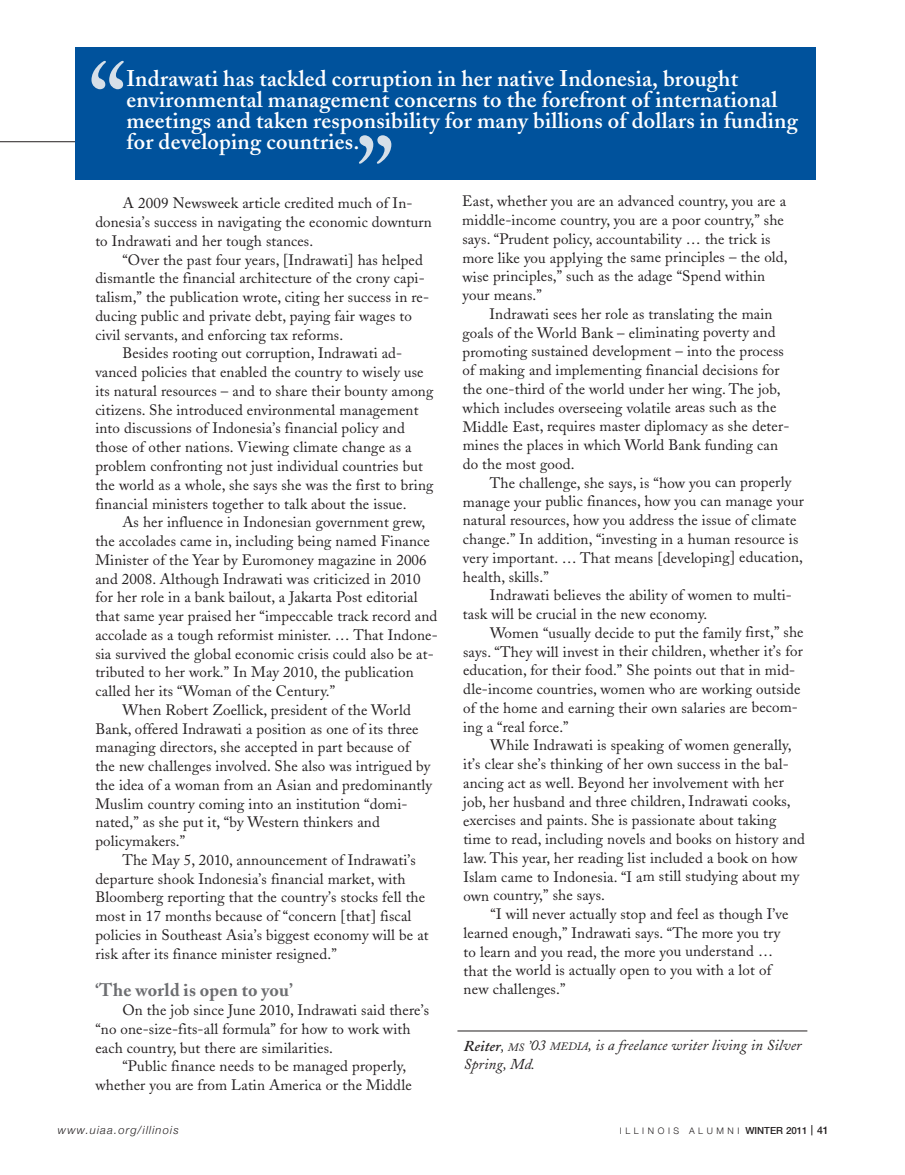
<style>
.page{position:relative;width:905px;height:1175px;background:#fff}
.page>*{position:absolute;margin:0;border:0;box-sizing:border-box;transform-origin:0 0}
.t1{font:108px "Adobe Caslon";color:#d6dfe8}
.t2{font:600 22.5px/21px "Adobe Caslon";letter-spacing:.01em;color:#fff}
.t3{font:700 18px "Adobe Caslon";letter-spacing:.01em;color:#6d6e71}
.t4{font:15px/18.8px "Adobe Caslon";letter-spacing:.01em;color:#231f20}
.t5{font:italic 15px/19px "Adobe Caslon";letter-spacing:.01em;color:#231f20}
.t6{font:italic 300 11.25px "Helvetica Neue";letter-spacing:.1em;color:#231f20}
.t7{font:300 9px "Helvetica Neue";letter-spacing:.4em;color:#231f20}
.s1{font-weight:600}
.s2{font-size:11.25px}
.s3{font-weight:500;font-size:9.75px}
.s4{font-weight:500;font-size:10.5px}
</style>
<div class="page">
<hr style="left:0;top:141px;width:797px;height:1px;background:#231f20">
<div style="left:75px;top:47px;width:740px;height:132px;background:#00529c"></div>
<hr style="left:457px;top:1030px;width:350px;height:1px;background:#231f20">
<h1 class="t1" style="left:88px;top:39px;width:40px">“</h1>
<h2 class="t2" style="left:126px;top:68px;width:673px">Indrawati has tackled corruption in her native Indonesia, brought environmental management concerns to the forefront of international meetings and taken responsibility for many billions of dollars in funding</h2>
<h2 class="t2" style="left:126px;top:131px;width:234px">for developing countries.</h2>
<h1 class="t1" style="left:356px;top:113px;width:40px">”</h1>
<p class="t4" style="left:95px;top:194px;width:338px;text-indent:28px">A 2009 Newsweek article credited much of In&shy;donesia’s success in navigating the economic downturn to Indrawati and her tough stances.</p>
<p class="t4" style="left:122px;top:250px;width:302px">“Over the past four years, [Indrawati] has helped</p>
<p class="t4" style="left:95px;top:269px;width:331px">dismantle the financial architecture of the crony capi-</p>
<p class="t4" style="left:95px;top:288px;width:335px">talism,” the publication wrote, citing her success in re-</p>
<p class="t4" style="left:95px;top:307px;width:318px">ducing public and private debt, paying fair wages to</p>
<p class="t4" style="left:95px;top:325px;width:249px">civil servants, and enforcing tax reforms.</p>
<p class="t4" style="left:122px;top:344px;width:281px">Besides rooting out corruption, Indrawati ad-</p>
<p class="t4" style="left:95px;top:363px;width:330px">vanced policies that enabled the country to wisely use</p>
<p class="t4" style="left:95px;top:382px;width:339px">its natural resources – and to share their bounty among</p>
<p class="t4" style="left:95px;top:400px;width:324px">citizens. She introduced environmental management</p>
<p class="t4" style="left:95px;top:419px;width:311px">into discussions of Indonesia’s financial policy and</p>
<p class="t4" style="left:95px;top:438px;width:318px">those of other nations. Viewing climate change as a</p>
<p class="t4" style="left:95px;top:457px;width:329px">problem confronting not just individual countries but</p>
<p class="t4" style="left:95px;top:475px;width:339px">the world as a whole, she says she was the first to bring</p>
<p class="t4" style="left:95px;top:494px;width:313px">financial ministers together to talk about the issue.</p>
<p class="t4" style="left:122px;top:513px;width:304px">As her influence in Indonesian government grew,</p>
<p class="t4" style="left:95px;top:532px;width:336px">the accolades came in, including being named Finance</p>
<p class="t4" style="left:95px;top:550px;width:333px">Minister of the Year by Euromoney magazine in 2006</p>
<p class="t4" style="left:95px;top:569px;width:327px">and 2008. Although Indrawati was criticized in 2010</p>
<p class="t4" style="left:95px;top:588px;width:324px">for her role in a bank bailout, a Jakarta Post editorial</p>
<p class="t4" style="left:95px;top:607px;width:343px">that same year praised her “impeccable track record and</p>
<p class="t4" style="left:95px;top:625px;width:344px">accolade as a tough reformist minister. … That Indone-</p>
<p class="t4" style="left:95px;top:644px;width:340px">sia survived the global economic crisis could also be at-</p>
<p class="t4" style="left:95px;top:663px;width:320px">tributed to her work.” In May 2010, the publication</p>
<p class="t4" style="left:95px;top:682px;width:241px">called her its “Woman of the Century.”</p>
<p class="t4" style="left:122px;top:700px;width:290px">When Robert Zoellick, president of the World</p>
<p class="t4" style="left:95px;top:719px;width:325px">Bank, offered Indrawati a position as one of its three</p>
<p class="t4" style="left:95px;top:738px;width:316px">managing directors, she accepted in part because of</p>
<p class="t4" style="left:95px;top:757px;width:337px">the new challenges involved. She also was intrigued by</p>
<p class="t4" style="left:95px;top:775px;width:339px">the idea of a woman from an Asian and predominantly</p>
<p class="t4" style="left:95px;top:794px;width:314px">Muslim country coming into an institution “domi-</p>
<p class="t4" style="left:95px;top:813px;width:286px">nated,” as she put it, “by Western thinkers and</p>
<p class="t4" style="left:95px;top:832px;width:91px">policymakers.”</p>
<p class="t4" style="left:122px;top:850px;width:295px">The May 5, 2010, announcement of Indrawati’s</p>
<p class="t4" style="left:95px;top:869px;width:312px">departure shook Indonesia’s financial market, with</p>
<p class="t4" style="left:95px;top:888px;width:331px">Bloomberg reporting that the country’s stocks fell the</p>
<p class="t4" style="left:95px;top:907px;width:317px">most in 17 months because of “concern [that] fiscal</p>
<p class="t4" style="left:95px;top:925px;width:335px">policies in Southeast Asia’s biggest economy will be at</p>
<p class="t4" style="left:95px;top:944px;width:243px">risk after its finance minister resigned.”</p>
<p class="t3" style="left:95px;top:979px;width:199px">‘The world is open to you’</p>
<p class="t4" style="left:122px;top:1000px;width:308px">On the job since June 2010, Indrawati said there’s</p>
<p class="t4" style="left:95px;top:1019px;width:317px">“no one-size-fits-all formula” for how to work with</p>
<p class="t4" style="left:95px;top:1038px;width:239px">each country, but there are similarities.</p>
<p class="t4" style="left:122px;top:1057px;width:285px">“Public finance needs to be managed properly,</p>
<p class="t4" style="left:95px;top:1075px;width:318px">whether you are from Latin America or the Middle</p>
<p class="t4" style="left:462px;top:192px;width:327px">East, whether you are an advanced country, you are a middle-income country, you are a poor country,” she says. “Prudent policy, accountability … the trick is more like you applying the same principles – the old, wise principles,” such as the adage “Spend within your means.”</p>
<p class="t4" style="left:462px;top:304px;width:328px;text-indent:27px">Indrawati sees her role as translating the main goals of the World Bank – eliminating poverty and promoting sustained development – into the process of making and implementing financial decisions for the one-third of the world under her wing. The job, which includes overseeing volatile areas such as the Middle East, requires master diplomacy as she deter&shy;mines the places in which World Bank funding can do the most good.</p>
<p class="t4" style="left:463px;top:473px;width:342px;text-indent:27px">The challenge, she says, is “how you can properly manage your public finances, how you can manage your natural resources, how you address the issue of climate change.” In addition, “investing in a human resource is very important. … That means [developing] education, health, skills.”</p>
<p class="t4" style="left:463px;top:586px;width:330px;text-indent:27px">Indrawati believes the ability of women to multi&shy;task will be crucial in the new economy.</p>
<p class="t4" style="left:463px;top:623px;width:342px;text-indent:27px">Women “usually decide to put the family first,” she says. “They will invest in their children, whether it’s for education, for their food.” She points out that in mid&shy;dle-income countries, women who are working outside of the home and earning their own salaries are becom&shy;ing a “real force.”</p>
<p class="t4" style="left:463px;top:736px;width:343px;text-indent:27px">While Indrawati is speaking of women generally, it’s clear she’s thinking of her own success in the bal&shy;ancing act as well. Beyond her involvement with her job, her husband and three children, Indrawati cooks, exercises and paints. She is passionate about taking time to read, including novels and books on history and law. This year, her reading list included a book on how Islam came to Indonesia. “I am still studying about my own country,” she says.</p>
<p class="t4" style="left:463px;top:904px;width:327px;text-indent:27px">“I will never actually stop and feel as though I’ve learned enough,” Indrawati says. “The more you try to learn and you read, the more you understand … that the world is actually open to you with a lot of new challenges.”</p>
<p class="t5" style="left:463px;top:1036px;width:339px"><span class="s1">Reiter</span>, <span class="s2">MS</span> ’03 <span class="s2">MEDIA</span>, is a freelance writer living in Silver<br>Spring, Md.</p>
<p class="t6" style="left:58px;top:1123px;width:122px">www.uiaa.org/illinois</p>
<p class="t7" style="left:619px;top:1125px;width:210px">ILLINOIS ALUMNI <span class="s3">WINTER2011</span> <span class="s4">41</span></p>
</div>
